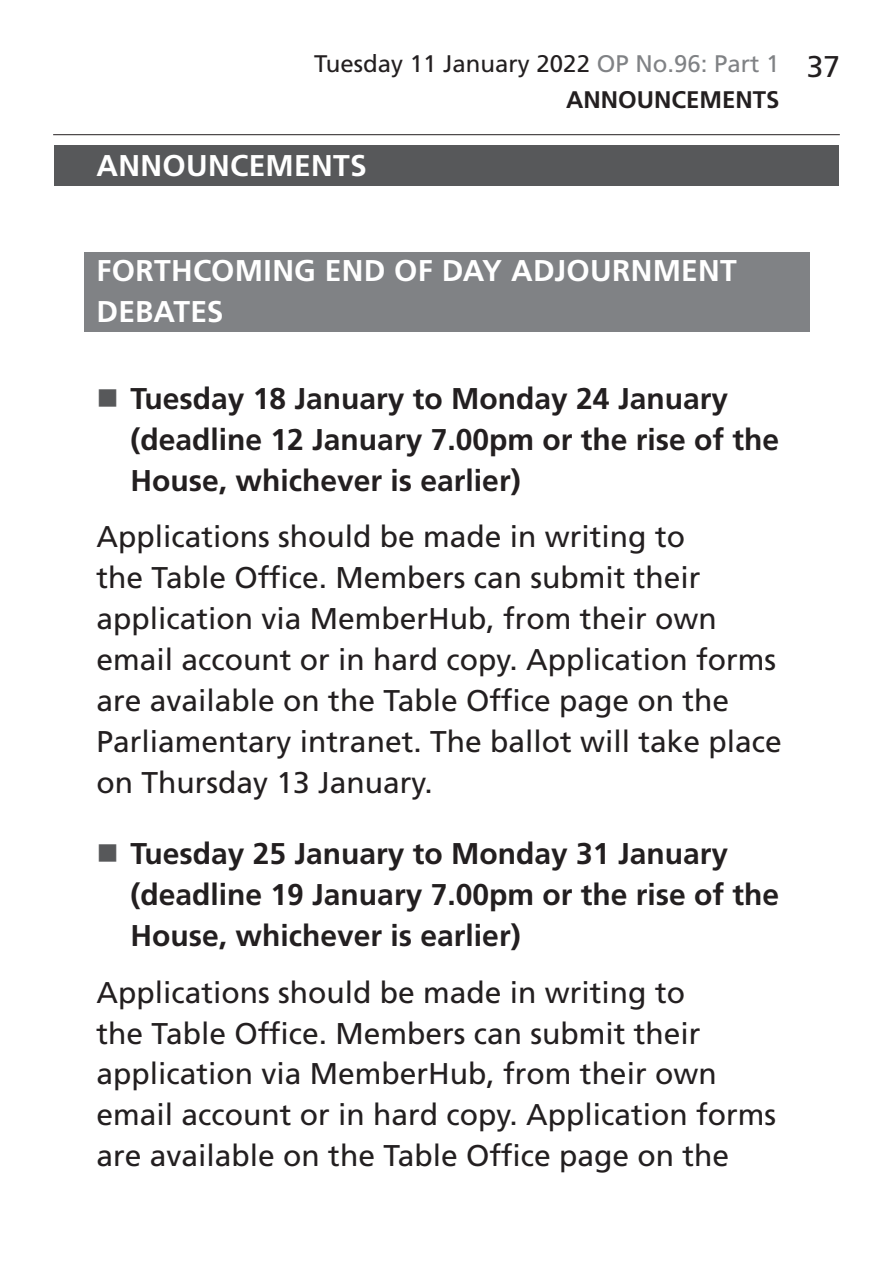
<style>
.page{position:relative;width:893px;height:1263px;background:#fff}
.page>*{position:absolute;margin:0;border:0;box-sizing:border-box;transform-origin:0 0}
.t1{font:30px/41px "Frutiger LT Std";color:#231f20}
.t2{font:700 30px/41px "Frutiger LT Std";color:#231f20}
.Heading2Grey{font:700 30px/41px "Frutiger LT Std";letter-spacing:.01em;color:#fff}
.Heading1Grey{font:700 30px "Frutiger LT Std";letter-spacing:.01em;color:#fff}
.t3{font:24px/35.5px "Frutiger LT Std";color:#231f20}
.s1{color:#808285}
.s2{font-weight:700}
</style>
<div class="page">
<hr style="left:53px;top:134px;width:787px;height:1px;background:#231f20">
<div style="left:54px;top:146px;width:785px;height:40px;background:#57585a"></div>
<div style="left:84px;top:252px;width:725px;height:79px;background:#808285"></div>
<p class="t3" style="left:566px;top:46px;width:215px;text-indent:-252px">Tuesday 11 January 2022 <span class="s1">OP No.96: Part 1<br></span><span class="s2">Announcements</span></p>
<p class="t1" style="left:807px;top:46px;width:35px">37</p>
<p class="Heading1Grey" style="left:97px;top:148px;width:272px">ANNOUNCEMENTS</p>
<p class="Heading2Grey" style="left:97px;top:250px;width:642px">FORTHCOMING END OF DAY ADJOURNMENT<br>DEBATES</p>
<p class="t2" style="left:131px;top:378px;width:650px">Tuesday 18 January to Monday 24 January (deadline 12 January 7.00pm or the rise of the<br>House, whichever is earlier)</p>
<p class="t1" style="left:97px;top:516px;width:687px">Applications should be made in writing to<br>the Table Office. Members can submit their application via MemberHub, from their own email account or in hard copy. Application forms are available on the Table Office page on the Parliamentary intranet. The ballot will take place on Thursday 13 January.</p>
<p class="t2" style="left:131px;top:834px;width:650px">Tuesday 25 January to Monday 31 January (deadline 19 January 7.00pm or the rise of the<br>House, whichever is earlier)</p>
<p class="t1" style="left:97px;top:972px;width:681px">Applications should be made in writing to<br>the Table Office. Members can submit their application via MemberHub, from their own email account or in hard copy. Application forms are available on the Table Office page on the</p>
</div>
